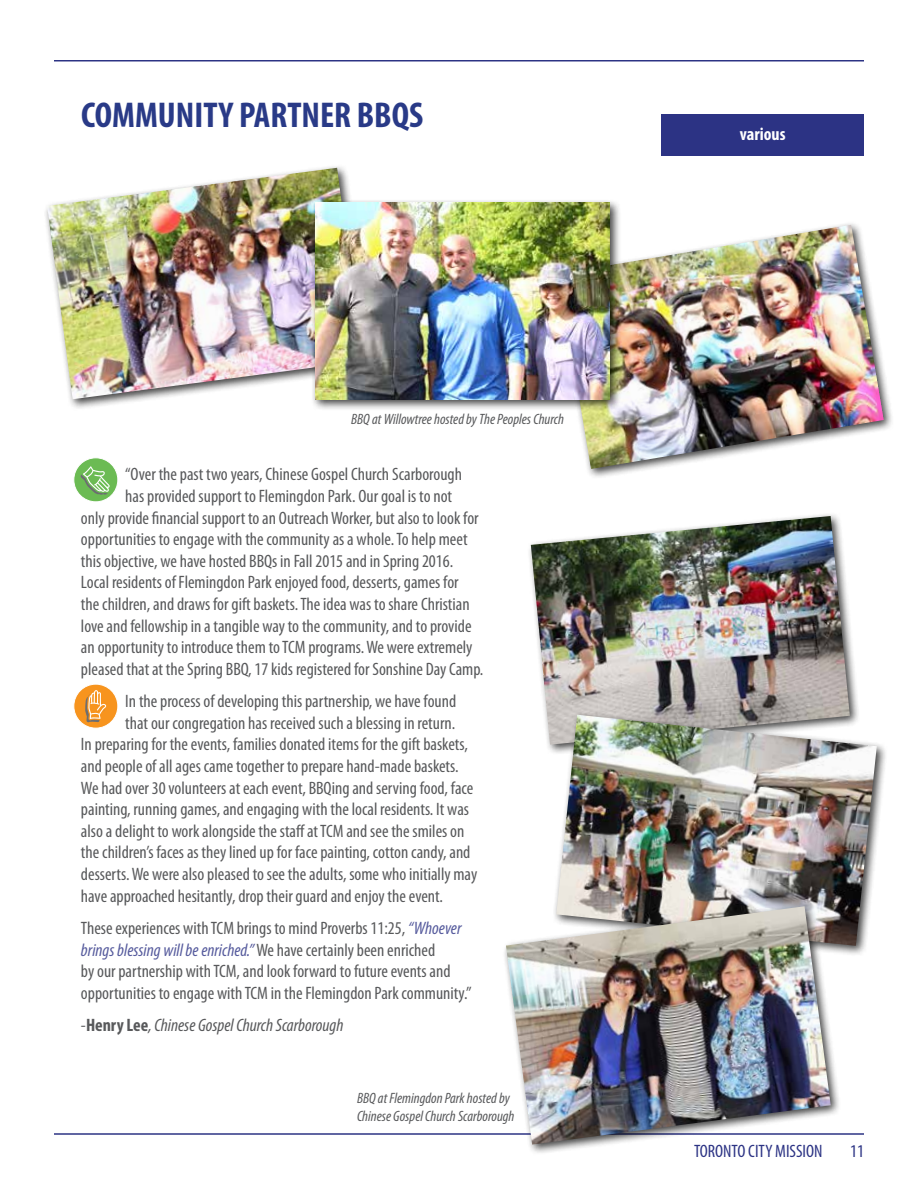
<style>
.page{position:relative;width:918px;height:1188px;background:#fff}
.page>*{position:absolute;margin:0;border:0;box-sizing:border-box;transform-origin:0 0}
.t1{font:700 condensed 36px "Myriad Pro";color:#293a87}
.t2{font:condensed 18px/21.6px "Myriad Pro";color:#58595b}
.t3{font:italic condensed 18px "Myriad Pro";color:#58595b}
.t4{font:condensed 18px "Myriad Pro";color:#2c3384}
.t5{font:700 condensed 18px "Myriad Pro";color:#fff}
.t6{font:italic condensed 15px/18px "Myriad Pro";color:#58595b}
.s1{font-style:italic;color:#565b9d}
.s2{font-style:normal}
.s3{font-weight:700;font-style:normal}
</style>
<div class="page">
<hr style="left:54px;top:1133px;width:810px;height:2px;background:#2c3384">
<hr style="left:54px;top:60px;width:810px;height:2px;background:#2c3384">
<div style="left:554px;top:221px;width:341px;height:259px;background:#000;opacity:.75"></div>
<img style="left:558px;top:225px;width:326px;height:244px">
<div style="left:662px;top:114px;width:202px;height:42px;background:#2c3384"></div>
<div style="left:74px;top:458px;width:44px;height:44px;background:#6bbb53;border-radius:50%"></div>
<div style="left:74px;top:458px;width:44px;height:44px;border:1px solid #fff;border-radius:50%"></div>
<svg style="left:81px;top:466px;width:30px;height:31px"></svg>
<div style="left:74px;top:684px;width:44px;height:44px;background:#f7941e;border-radius:50%"></div>
<div style="left:74px;top:684px;width:44px;height:44px;border:1px solid #fff;border-radius:50%"></div>
<svg style="left:85px;top:690px;width:22px;height:32px"></svg>
<div style="left:43px;top:164px;width:331px;height:247px;background:#000;opacity:.75"></div>
<img style="left:47px;top:168px;width:316px;height:231px">
<div style="left:311px;top:198px;width:311px;height:213px;background:#000;opacity:.75"></div>
<img style="left:315px;top:203px;width:295px;height:196px">
<div style="left:527px;top:512px;width:334px;height:244px;background:#000;opacity:.75"></div>
<img style="left:531px;top:516px;width:319px;height:229px">
<div style="left:552px;top:711px;width:336px;height:246px;background:#000;opacity:.75"></div>
<img style="left:556px;top:715px;width:321px;height:231px">
<div style="left:502px;top:902px;width:340px;height:254px;background:#000;opacity:.75"></div>
<img style="left:506px;top:906px;width:325px;height:239px">
<h1 class="t1" style="left:81px;top:95px;width:344px">COMMUNITY PARTNER BBQS</h1>
<p class="t6" style="left:351px;top:410px;width:214px">BBQ at Willowtree hosted by The Peoples Church</p>
<p class="t2" style="left:125px;top:464px;width:338px">“Over the past two years, Chinese Gospel Church Scarborough</p>
<p class="t2" style="left:125px;top:486px;width:328px">has provided support to Flemingdon Park. Our goal is to not</p>
<p class="t2" style="left:81px;top:507px;width:399px">only provide financial support to an Outreach Worker, but also to look for</p>
<p class="t2" style="left:81px;top:529px;width:388px">opportunities to engage with the community as a whole. To help meet</p>
<p class="t2" style="left:81px;top:550px;width:374px">this objective, we have hosted BBQs in Fall 2015 and in Spring 2016.</p>
<p class="t2" style="left:81px;top:572px;width:379px">Local residents of Flemingdon Park enjoyed food, desserts, games for</p>
<p class="t2" style="left:81px;top:594px;width:390px">the children, and draws for gift baskets. The idea was to share Christian</p>
<p class="t2" style="left:81px;top:615px;width:392px">love and fellowship in a tangible way to the community, and to provide</p>
<p class="t2" style="left:81px;top:637px;width:393px">an opportunity to introduce them to TCM programs. We were extremely</p>
<p class="t2" style="left:81px;top:658px;width:404px">pleased that at the Spring BBQ, 17 kids registered for Sonshine Day Camp.</p>
<p class="t2" style="left:125px;top:691px;width:332px">In the process of developing this partnership, we have found</p>
<p class="t2" style="left:125px;top:712px;width:331px">that our congregation has received such a blessing in return.</p>
<p class="t2" style="left:81px;top:734px;width:389px">In preparing for the events, families donated items for the gift baskets,</p>
<p class="t2" style="left:81px;top:756px;width:379px">and people of all ages came together to prepare hand-made baskets.</p>
<p class="t2" style="left:81px;top:777px;width:394px">We had over 30 volunteers at each event, BBQing and serving food, face</p>
<p class="t2" style="left:81px;top:799px;width:390px">painting, running games, and engaging with the local residents. It was</p>
<p class="t2" style="left:81px;top:820px;width:385px">also a delight to work alongside the staff at TCM and see the smiles on</p>
<p class="t2" style="left:81px;top:842px;width:391px">the children’s faces as they lined up for face painting, cotton candy, and</p>
<p class="t2" style="left:81px;top:864px;width:398px">desserts. We were also pleased to see the adults, some who initially may</p>
<p class="t2" style="left:81px;top:885px;width:363px">have approached hesitantly, drop their guard and enjoy the event.</p>
<p class="t2" style="left:81px;top:918px;width:392px">These experiences with TCM brings to mind Proverbs 11:25, <span class="s1">“Whoever brings blessing will be enriched.”</span> We have certainly been enriched<br>by our partnership with TCM, and look forward to future events and opportunities to engage with TCM in the Flemingdon Park community.”</p>
<p class="t3" style="left:81px;top:1014px;width:264px"><span class="s2">-</span><span class="s3">Henry Lee</span>, Chinese Gospel Church Scarborough</p>
<p class="t6" style="left:357px;top:1089px;width:159px">BBQ at Flemingdon Park hosted by<br>Chinese Gospel Church Scarborough</p>
<p class="t5" style="left:740px;top:124px;width:47px">various</p>
<p class="t4" style="left:694px;top:1141px;width:130px">TORONTO CITY MISSION</p>
<p class="t4" style="left:850px;top:1141px;width:15px">11</p>
</div>
